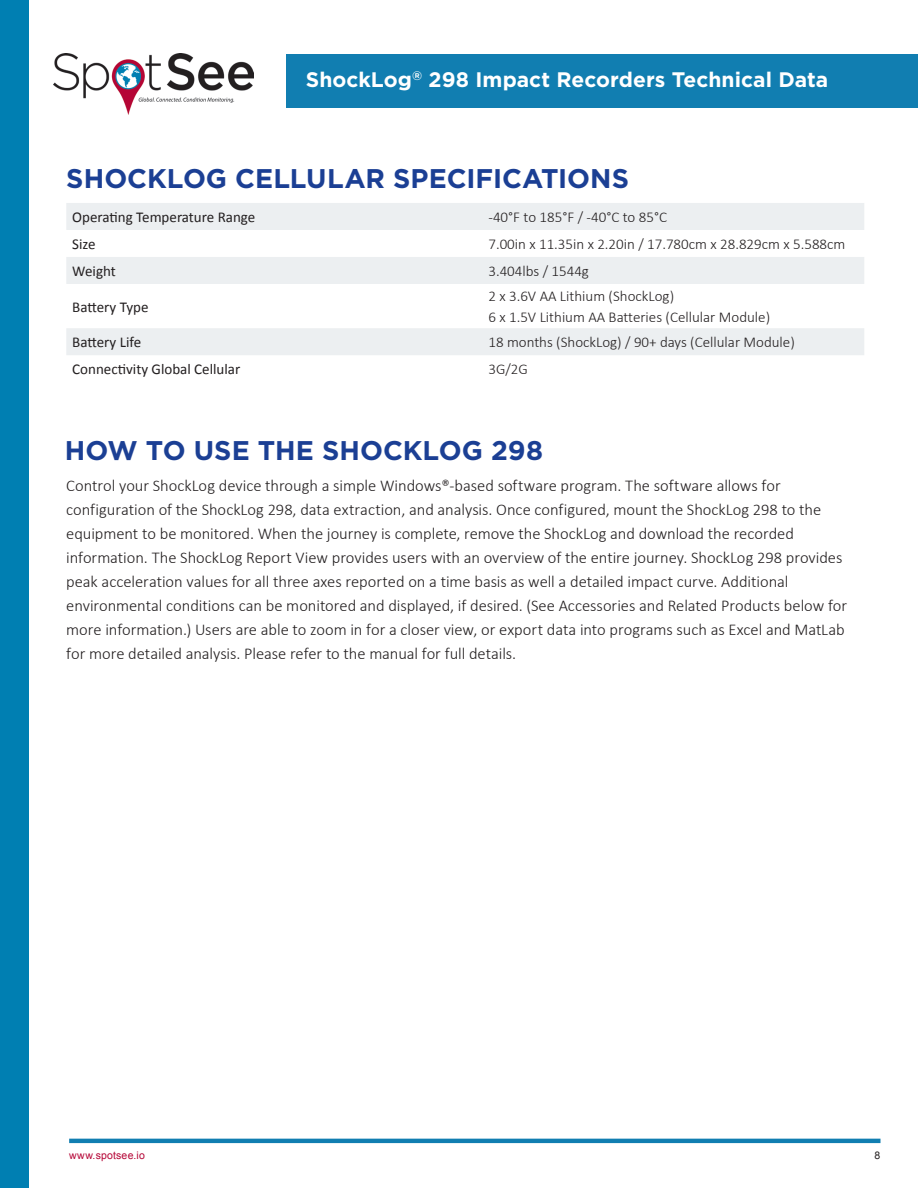
<style>
.page{position:relative;width:918px;height:1188px;background:#fff}
.page>*{position:absolute;margin:0;border:0;box-sizing:border-box;transform-origin:0 0}
.t1{font:700 27px "Gotham";color:#1b3f94}
.t2{font:700 21px "Gotham";color:#fff}
.t3{font:300 16.5px/24px "Calibri";letter-spacing:-.005em;color:#231f20}
.t4{font:300 15px/21px "Calibri";color:#231f20}
.t5{font:15px "Calibri";color:#231f20}
.t6{font:10.5px "Arial";letter-spacing:.02em;color:#b50536}
.t7{font:10.5px "Arial";color:#231f20}
</style>
<div class="page">
<div style="left:286px;top:54px;width:632px;height:54px;background:#117eb1"></div>
<div style="left:0;top:0;width:29px;height:1188px;background:#007fb2"></div>
<img style="left:54px;top:54px;width:200px;height:61px">
<hr style="left:69px;top:1139px;width:811px;height:4px;background:#117eb1">
<svg style="left:66px;top:203px;width:798px;height:152px;fill:#eceff1"></svg>
<p class="t2" style="left:306px;top:67px;width:524px">ShockLog<sup>®</sup> 298 Impact Recorders Technical Data</p>
<h1 class="t1" style="left:66px;top:162px;width:564px">SHOCKLOG CELLULAR SPECIFICATIONS</h1>
<p class="t5" style="left:72px;top:208px;width:185px">Operating Temperature Range</p>
<p class="t4" style="left:488px;top:206px;width:180px">-40°F to 185°F / -40°C to 85°C</p>
<p class="t5" style="left:72px;top:235px;width:25px">Size</p>
<p class="t4" style="left:488px;top:233px;width:359px">7.00in x 11.35in x 2.20in / 17.780cm x 28.829cm x 5.588cm</p>
<p class="t5" style="left:72px;top:262px;width:45px">Weight</p>
<p class="t4" style="left:488px;top:260px;width:102px">3.404lbs / 1544g</p>
<p class="t5" style="left:72px;top:297px;width:78px">Battery Type</p>
<p class="t4" style="left:488px;top:285px;width:283px">2 x 3.6V AA Lithium (ShockLog)<br>6 x 1.5V Lithium AA Batteries (Cellular Module)</p>
<p class="t5" style="left:72px;top:333px;width:70px">Battery Life</p>
<p class="t4" style="left:488px;top:331px;width:308px">18 months (ShockLog) / 90+ days (Cellular Module)</p>
<p class="t5" style="left:72px;top:360px;width:170px">Connectivity Global Cellular</p>
<p class="t4" style="left:488px;top:358px;width:41px">3G/2G</p>
<h1 class="t1" style="left:65px;top:435px;width:480px">HOW TO USE THE SHOCKLOG 298</h1>
<p class="t3" style="left:66px;top:473px;width:782px">Control your ShockLog device through a simple Windows®-based software program. The software allows for configuration of the ShockLog 298, data extraction, and analysis. Once configured, mount the ShockLog 298 to the equipment to be monitored. When the journey is complete, remove the ShockLog and download the recorded information. The ShockLog Report View provides users with an overview of the entire journey. ShockLog 298 provides peak acceleration values for all three axes reported on a time basis as well a detailed impact curve. Additional environmental conditions can be monitored and displayed, if desired. (See Accessories and Related Products below for more information.) Users are able to zoom in for a closer view, or export data into programs such as Excel and MatLab for more detailed analysis. Please refer to the manual for full details.</p>
<p class="t6" style="left:69px;top:1148px;width:77px">www.spotsee.io</p>
<p class="t7" style="left:875px;top:1148px;width:7px">8</p>
</div>
